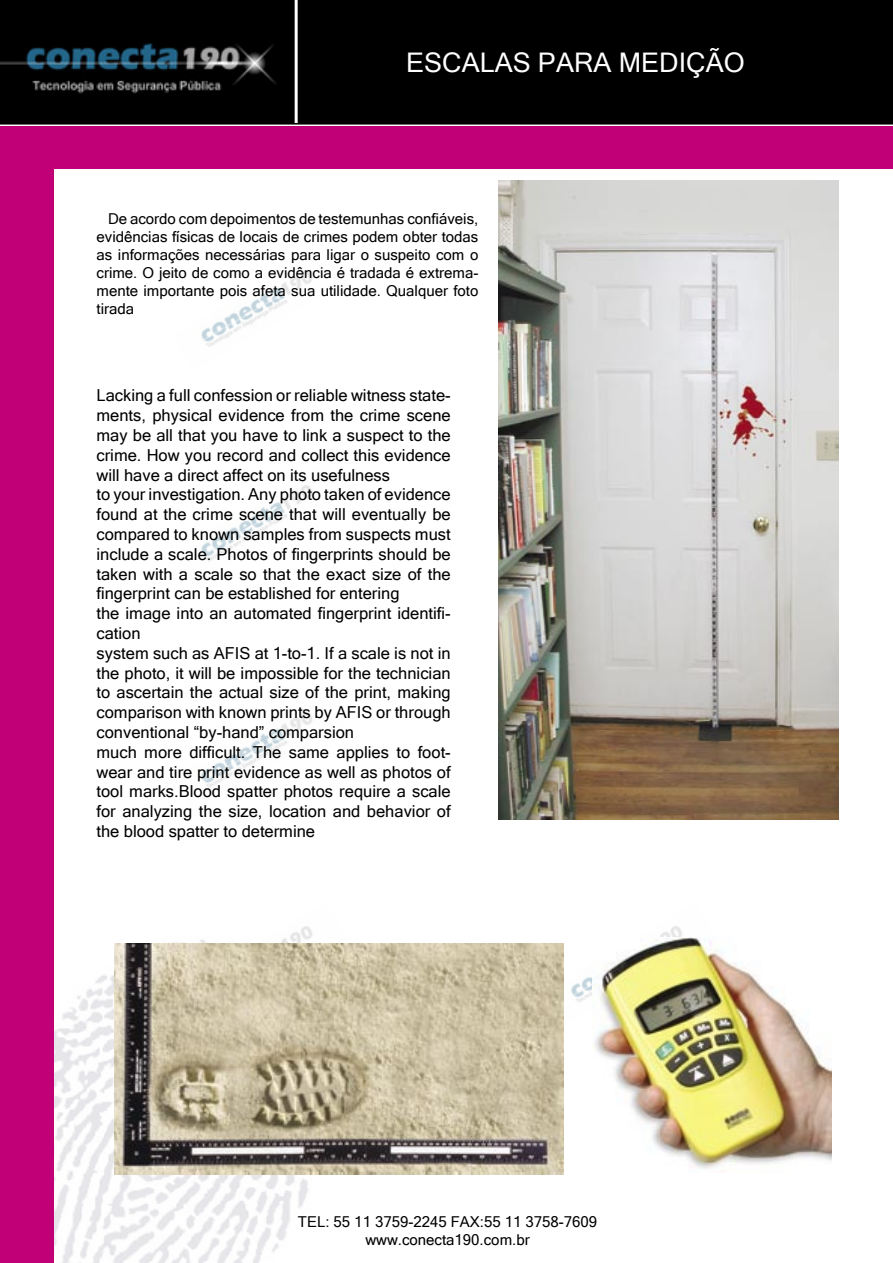
<style>
.page{position:relative;width:893px;height:1263px;background:#fff}
.page>*{position:absolute;margin:0;border:0;box-sizing:border-box;transform-origin:0 0}
.t1{font:27px "Microsoft Sans Serif";color:#fff}
.t2{font:16.5px/19.8px "Microsoft Sans Serif";color:#000}
.t3{font:15px/18px "Microsoft Sans Serif";color:#000;text-align:center}
</style>
<div class="page">
<img style="left:0;top:0;width:893px;height:1263px">
<img style="left:172px;top:688px;width:174px;height:124px">
<img style="left:172px;top:903px;width:174px;height:41px">
<img style="left:542px;top:903px;width:174px;height:123px">
<img style="left:172px;top:247px;width:174px;height:124px">
<img style="left:172px;top:462px;width:174px;height:123px">
<hr style="left:295px;top:0;width:3px;height:123px;background:#fff">
<div style="left:0;top:126px;width:893px;height:42px;background:#c10077"></div>
<div style="left:0;top:168px;width:54px;height:1095px;background:#c10077"></div>
<img style="left:499px;top:180px;width:340px;height:639px">
<img style="left:592px;top:937px;width:239px;height:236px">
<img style="left:115px;top:944px;width:448px;height:231px">
<h1 class="t1" style="left:406px;top:47px;width:340px">ESCALAS PARA MEDIÇÃO</h1>
<p class="t3" style="left:97px;top:210px;width:383px;text-align:justify;text-indent:11px">De acordo com depoimentos de testemunhas confiáveis, evidências físicas de locais de crimes podem obter todas as informações necessárias para ligar o suspeito com o crime. O jeito de como a evidência é tradada é extrema&shy;mente importante pois afeta sua utilidade. Qualquer foto tirada</p>
<p class="t2" style="left:97px;top:385px;width:356px">Lacking a full confession or reliable witness state&shy;ments, physical evidence from the crime scene may be all that you have to link a suspect to the crime. How you record and collect this evidence will have a direct affect on its usefulness<br>to your investigation. Any photo taken of evidence found at the crime scene that will eventually be compared to known samples from suspects must include a scale. Photos of fingerprints should be taken with a scale so that the exact size of the fingerprint can be established for entering<br>the image into an automated fingerprint identifi&shy;cation<br>system such as AFIS at 1-to-1. If a scale is not in the photo, it will be impossible for the technician to ascertain the actual size of the print, making comparison with known prints by AFIS or through conventional “by-hand” comparsion<br>much more difficult. The same applies to foot&shy;wear and tire print evidence as well as photos of tool marks.Blood spatter photos require a scale for analyzing the size, location and behavior of the blood spatter to determine</p>
<p class="t3" style="left:298px;top:1213px;width:301px">TEL: 55 11 3759-2245 FAX:55 11 3758-7609 www.conecta190.com.br</p>
</div>
